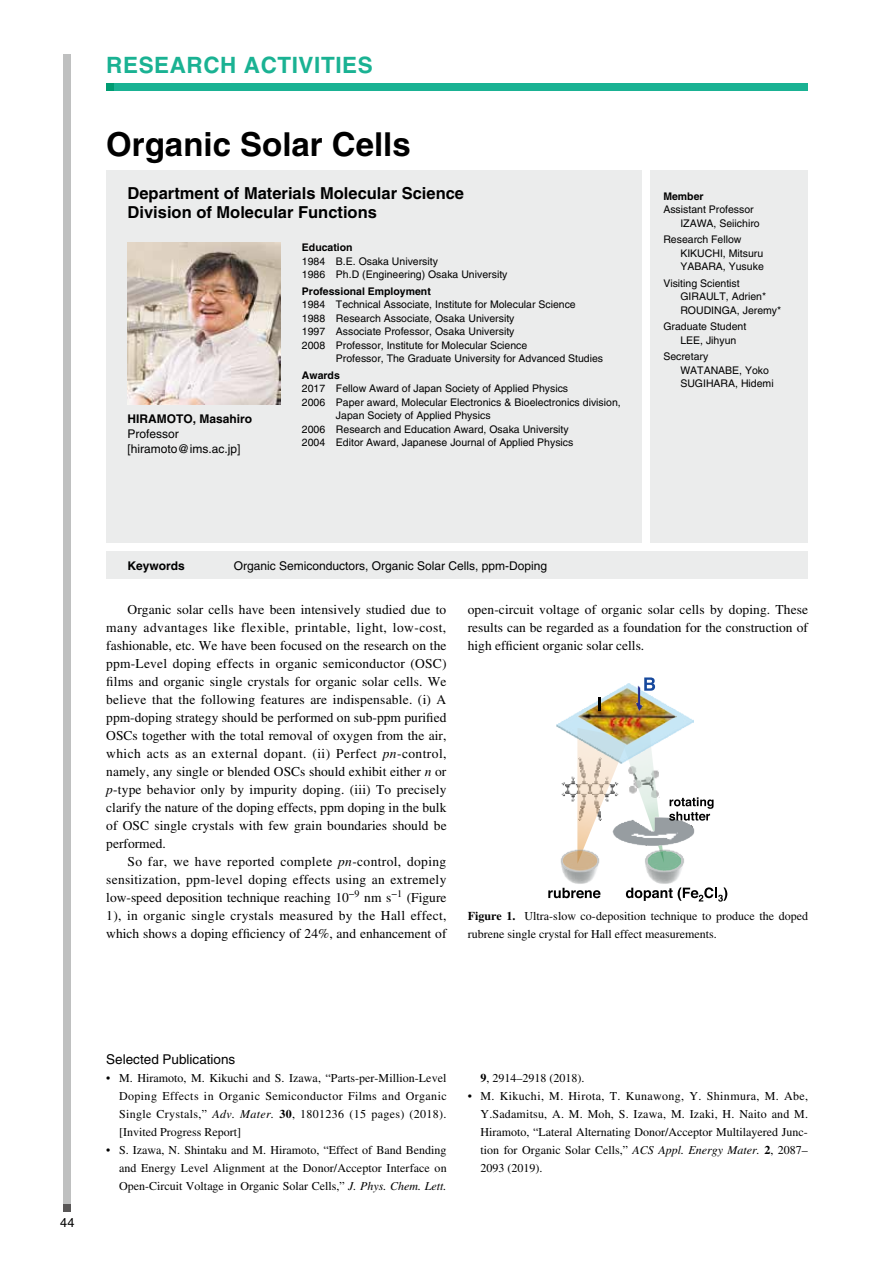
<style>
.page{position:relative;width:893px;height:1263px;background:#fff}
.page>*{position:absolute;margin:0;border:0;box-sizing:border-box;transform-origin:0 0}
.t1{font:700 33px "Helvetica";color:#000}
.t2{font:700 22.5px "Helvetica";letter-spacing:.025em;color:#1ab293}
.t3{font:700 16.5px/19.5px "Helvetica";color:#000}
.t4{font:13.5px/18px "Times";color:#000;text-align:justify}
.t5{font:13.5px "Helvetica";color:#000}
.t6{font:12.75px "Helvetica";color:#000}
.t7{font:12px/18px "Times";color:#000;text-align:justify}
.t8{font:12px/15px "Helvetica";color:#000}
.t9{font:700 12px "Helvetica";color:#000}
.t10{font:10.5px/13.5px "Helvetica";color:#000}
.t11{font:700 10.5px "Helvetica";color:#000}
.s1{font-style:italic}
.s2{font-weight:700}
</style>
<div class="page">
<div style="left:106px;top:83px;width:702px;height:7px;background:#1ab293"></div>
<div style="left:106px;top:83px;width:8px;height:7px;background:#009c72"></div>
<div style="left:64px;top:55px;width:7px;height:1157px;background:#bfc0c0"></div>
<div style="left:64px;top:1205px;width:7px;height:7px;background:#595757"></div>
<div style="left:106px;top:551px;width:702px;height:27px;background:#ebecec"></div>
<div style="left:106px;top:170px;width:536px;height:372px;background:#ebecec"></div>
<div style="left:651px;top:170px;width:157px;height:372px;background:#ebecec"></div>
<img style="left:128px;top:242px;width:153px;height:162px">
<img style="left:561px;top:776px;width:16px;height:26px">
<img style="left:577px;top:764px;width:42px;height:80px">
<img style="left:628px;top:764px;width:32px;height:48px">
<img style="left:562px;top:844px;width:39px;height:50px">
<img style="left:560px;top:846px;width:41px;height:29px">
<img style="left:648px;top:875px;width:31px;height:9px">
<img style="left:645px;top:851px;width:39px;height:24px">
<img style="left:556px;top:683px;width:137px;height:81px">
<img style="left:562px;top:684px;width:115px;height:64px">
<img style="left:599px;top:812px;width:96px;height:39px">
<img style="left:629px;top:683px;width:20px;height:45px">
<svg style="left:644px;top:677px;width:11px;height:14px"></svg>
<svg style="left:598px;top:698px;width:2px;height:13px"></svg>
<svg style="left:548px;top:888px;width:52px;height:10px"></svg>
<svg style="left:626px;top:887px;width:101px;height:15px"></svg>
<svg style="left:669px;top:797px;width:45px;height:24px"></svg>
<h2 class="t2" style="left:106px;top:51px;width:268px">RESEARCH ACTIVITIES</h2>
<h1 class="t1" style="left:106px;top:124px;width:306px">Organic Solar Cells</h1>
<p class="t3" style="left:128px;top:183px;width:338px">Department of Materials Molecular Science<br>Division of Molecular Functions</p>
<p class="t9" style="left:128px;top:411px;width:126px">HIRAMOTO, Masahiro</p>
<p class="t8" style="left:128px;top:426px;width:114px">Professor [hiramoto@ims.ac.jp]</p>
<p class="t11" style="left:302px;top:241px;width:52px">Education</p>
<p class="t10" style="left:302px;top:254px;width:207px">1984 B.E. Osaka University<br>1986 Ph.D (Engineering) Osaka University</p>
<p class="t11" style="left:302px;top:285px;width:130px">Professional Employment</p>
<p class="t10" style="left:302px;top:298px;width:275px">1984 Technical Associate, Institute for Molecular Science 1988 Research Associate, Osaka University<br>1997 Associate Professor, Osaka University<br>2008 Professor, Institute for Molecular Science</p>
<p class="t10" style="left:336px;top:352px;width:269px">Professor, The Graduate University for Advanced Studies</p>
<p class="t11" style="left:302px;top:369px;width:39px">Awards</p>
<p class="t10" style="left:302px;top:382px;width:268px">2017 Fellow Award of Japan Society of Applied Physics</p>
<p class="t10" style="left:302px;top:395px;width:320px">2006 Paper award, Molecular Electronics &amp; Bioelectronics division,</p>
<p class="t10" style="left:336px;top:409px;width:156px">Japan Society of Applied Physics</p>
<p class="t10" style="left:302px;top:422px;width:268px">2006 Research and Education Award, Osaka University</p>
<p class="t10" style="left:302px;top:436px;width:273px">2004 Editor Award, Japanese Journal of Applied Physics</p>
<p class="t9" style="left:128px;top:558px;width:59px">Keywords</p>
<p class="t8" style="left:234px;top:558px;width:315px">Organic Semiconductors, Organic Solar Cells, ppm-Doping</p>
<p class="t11" style="left:663px;top:189px;width:42px">Member</p>
<p class="t10" style="left:680px;top:203px;width:81px;text-indent:-17px">Assistant Professor<br>IZAWA, Seiichiro</p>
<p class="t10" style="left:680px;top:233px;width:85px;text-indent:-17px">Research Fellow<br>KIKUCHI, Mitsuru<br>YABARA, Yusuke</p>
<p class="t10" style="left:680px;top:276px;width:102px;text-indent:-17px">Visiting Scientist<br>GIRAULT, Adrien*<br>ROUDINGA, Jeremy*</p>
<p class="t10" style="left:680px;top:320px;width:67px;text-indent:-17px">Graduate Student<br>LEE, Jihyun</p>
<p class="t10" style="left:680px;top:350px;width:95px;text-indent:-17px">Secretary<br>WATANABE, Yoko<br>SUGIHARA, Hidemi</p>
<p class="t4" style="left:106px;top:600px;width:342px;text-indent:21px">Organic solar cells have been intensively studied due to many advantages like flexible, printable, light, low-cost, fashionable, etc. We have been focused on the research on the ppm-Level doping effects in organic semiconductor (OSC) films and organic single crystals for organic solar cells. We believe that the following features are indispensable. (i) A ppm-doping strategy should be performed on sub-ppm purified OSCs together with the total removal of oxygen from the air, which acts as an external dopant. (ii) Perfect <span class="s1">pn</span>-control, namely, any single or blended OSCs should exhibit either <span class="s1">n</span> or <span class="s1">p</span>-type behavior only by impurity doping. (iii) To precisely clarify the nature of the doping effects, ppm doping in the bulk of OSC single crystals with few grain boundaries should be performed.</p>
<p class="t4" style="left:106px;top:852px;width:342px;text-indent:21px">So far, we have reported complete <span class="s1">pn</span>-control, doping sensitization, ppm-level doping effects using an extremely low-speed deposition technique reaching 10<sup>−9</sup> nm s<sup>−1</sup> (Figure 1), in organic single crystals measured by the Hall effect, which shows a doping efficiency of 24%, and enhancement of</p>
<p class="t4" style="left:468px;top:600px;width:342px">open-circuit voltage of organic solar cells by doping. These results can be regarded as a foundation for the construction of high efficient organic solar cells.</p>
<p class="t7" style="left:468px;top:906px;width:342px"><span class="s2">Figure 1.</span> Ultra-slow co-deposition technique to produce the doped rubrene single crystal for Hall effect measurements.</p>
<p class="t6" style="left:60px;top:1215px;width:16px">44</p>
<p class="t5" style="left:106px;top:1051px;width:131px">Selected Publications</p>
<p class="t7" style="left:119px;top:1068px;width:329px;text-indent:-13px">• M. Hiramoto, M. Kikuchi and S. Izawa, “Parts-per-Million-Level Doping Effects in Organic Semiconductor Films and Organic Single Crystals,” <span class="s1">Adv. Mater.</span> <span class="s2">30</span>, 1801236 (15 pages) (2018). [Invited Progress Report]</p>
<p class="t7" style="left:119px;top:1140px;width:329px;text-indent:-13px">• S. Izawa, N. Shintaku and M. Hiramoto, “Effect of Band Bending and Energy Level Alignment at the Donor/Acceptor Interface on Open-Circuit Voltage in Organic Solar Cells,” <span class="s1">J. Phys. Chem. Lett.</span></p>
<p class="t7" style="left:480px;top:1068px;width:105px"><span class="s2">9</span>, 2914–2918 (2018).</p>
<p class="t7" style="left:480px;top:1086px;width:329px;text-indent:-13px">• M. Kikuchi, M. Hirota, T. Kunawong, Y. Shinmura, M. Abe, Y.Sadamitsu, A. M. Moh, S. Izawa, M. Izaki, H. Naito and M.<br>Hiramoto, “Lateral Alternating Donor/Acceptor Multilayered Junc&shy;tion for Organic Solar Cells,” <span class="s1">ACS Appl. Energy Mater.</span> <span class="s2">2</span>, 2087– 2093 (2019).</p>
</div>
